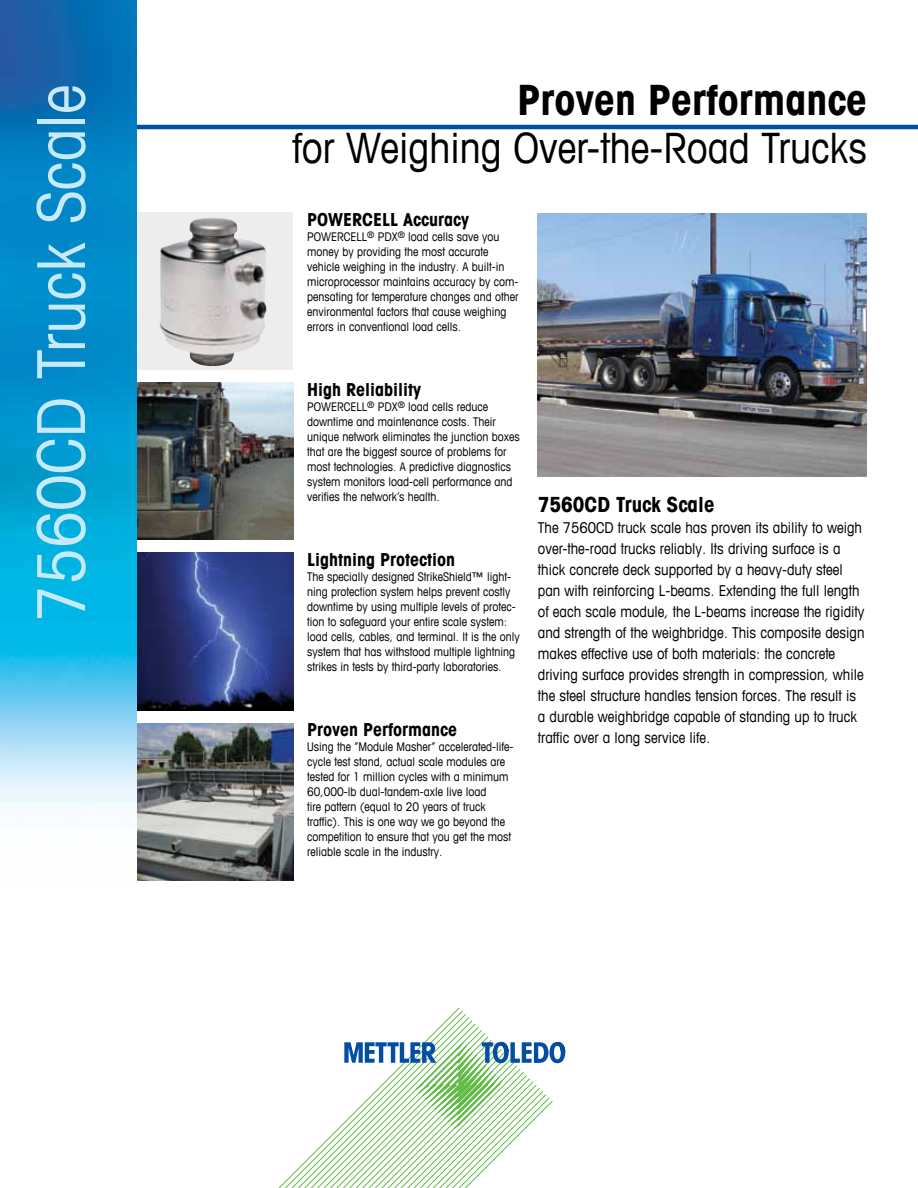
<style>
.page{position:relative;width:918px;height:1188px;background:#fff}
.page>*{position:absolute;margin:0;border:0;box-sizing:border-box;transform-origin:0 0}
.t1{font:condensed 66px "Avant Garde Com";color:#c7eafb}
.t2{font:condensed 42px "Avant Garde Com";color:#000}
.t3{font:700 condensed 42px "Avant Garde Com";color:#000}
.t4{font:700 condensed 21px "Avant Garde Com";color:#000}
.t5{font:700 condensed 18px "Avant Garde Com";color:#000}
.t6{font:condensed 15px/21px "Avant Garde Com";color:#000}
.t7{font:condensed 12px/15px "Avant Garde Com";color:#000}
</style>
<div class="page">
<img style="left:136px;top:723px;width:157px;height:158px">
<img style="left:136px;top:383px;width:157px;height:157px">
<div style="left:136px;top:213px;width:157px;height:157px;background:#ededee"></div>
<img style="left:160px;top:218px;width:107px;height:148px">
<img style="left:136px;top:553px;width:157px;height:157px">
<hr style="left:4px;top:125px;width:914px;height:4px;background:#004fa3">
<svg style="left:278px;top:1008px;width:247px;height:180px"></svg>
<svg style="left:344px;top:1042px;width:221px;height:87px"></svg>
<img style="left:538px;top:213px;width:329px;height:263px">
<img style="left:0;top:0;width:136px;height:810px">
<h1 class="t1" style="left:20px;top:621px;width:538px;rotate:-90deg">7560CD Truck Scale</h1>
<h2 class="t3" style="left:517px;top:73px;width:351px">Proven Performance</h2>
<h2 class="t2" style="left:293px;top:122px;width:576px">for Weighing Over-the-Road Trucks</h2>
<h3 class="t5" style="left:307px;top:208px;width:163px">POWERCELL Accuracy</h3>
<p class="t7" style="left:307px;top:229px;width:213px">POWERCELL<sup>®</sup> PDX<sup>®</sup> load cells save you money by providing the most accurate vehicle weighing in the industry. A built-in microprocessor maintains accuracy by com&shy;pensating for temperature changes and other environmental factors that cause weighing errors in conventional load cells.</p>
<h3 class="t5" style="left:307px;top:378px;width:116px">High Reliability</h3>
<p class="t7" style="left:307px;top:399px;width:214px">POWERCELL<sup>®</sup> PDX<sup>®</sup> load cells reduce downtime and maintenance costs. Their unique network eliminates the junction boxes that are the biggest source of problems for most technologies. A predictive diagnostics system monitors load-cell performance and verifies the network’s health.</p>
<h3 class="t5" style="left:307px;top:548px;width:150px">Lightning Protection</h3>
<p class="t7" style="left:307px;top:569px;width:214px">The specially designed StrikeShield™ light&shy;ning protection system helps prevent costly downtime by using multiple levels of protec&shy;tion to safeguard your entire scale system: load cells, cables, and terminal. It is the only system that has withstood multiple lightning strikes in tests by third-party laboratories.</p>
<h3 class="t5" style="left:307px;top:718px;width:151px">Proven Performance</h3>
<p class="t7" style="left:307px;top:739px;width:208px">Using the “Module Masher” accelerated-life&shy;cycle test stand, actual scale modules are tested for 1 million cycles with a minimum 60,000-lb dual-tandem-axle live load<br>tire pattern (equal to 20 years of truck traffic). This is one way we go beyond the competition to ensure that you get the most reliable scale in the industry.</p>
<h3 class="t4" style="left:538px;top:491px;width:178px">7560CD Truck Scale</h3>
<p class="t6" style="left:538px;top:517px;width:328px">The 7560CD truck scale has proven its ability to weigh over-the-road trucks reliably. Its driving surface is a thick concrete deck supported by a heavy-duty steel pan with reinforcing L-beams. Extending the full length of each scale module, the L-beams increase the rigidity and strength of the weighbridge. This composite design makes effective use of both materials: the concrete driving surface provides strength in compression, while the steel structure handles tension forces. The result is a durable weighbridge capable of standing up to truck traffic over a long service life.</p>
</div>
